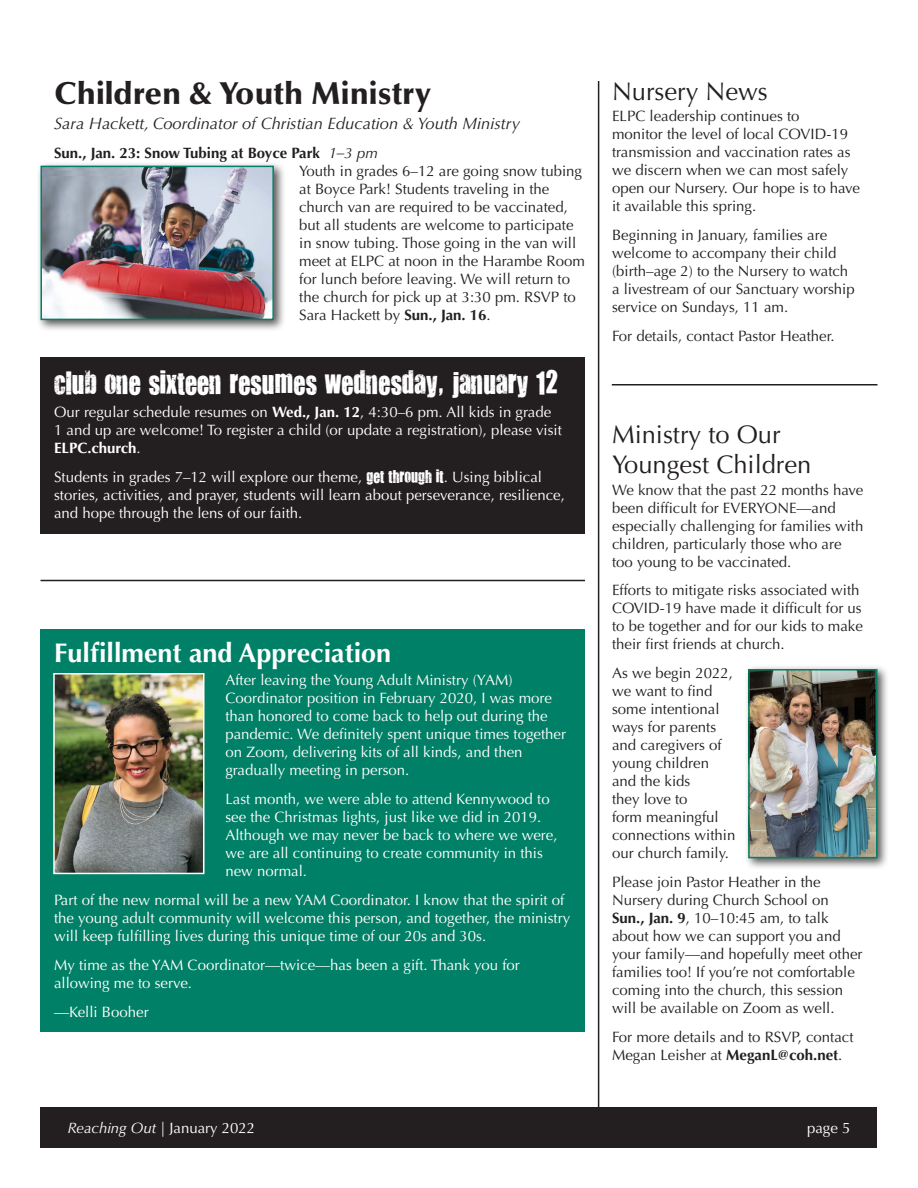
<style>
.page{position:relative;width:918px;height:1188px;background:#fff}
.page>*{position:absolute;margin:0;border:0;box-sizing:border-box;transform-origin:0 0}
.t1{font:900 31.5px "Optima LT Std";color:#231f20}
.t2{font:27px "You Are Loved";color:#fff}
.t3{font:700 27px "Optima LT Std";color:#fff}
.t4{font:25.5px/30.6px "Optima LT Std";color:#231f20}
.t5{font:italic 16.5px "Optima LT Std";color:#231f20}
.t6{font:15px/18px "Optima LT Std";color:#231f20}
.t7{font:15px/18px "Optima LT Std";color:#fff}
.t8{font:700 15px "Optima LT Std";color:#231f20}
.s1{font-weight:400;font-style:italic}
.s2{font-weight:700}
.s3{font-family:"You Are Loved"}
.s4{font-style:italic}
</style>
<div class="page">
<hr style="left:598px;top:81px;width:1px;height:1053px;background:#231f20">
<div style="left:40px;top:1107px;width:838px;height:41px;background:#231f20"></div>
<hr style="left:612px;top:384px;width:266px;height:2px;background:#231f20">
<hr style="left:40px;top:580px;width:545px;height:1px;background:#231f20">
<div style="left:40px;top:357px;width:545px;height:177px;background:#231f20"></div>
<div style="left:40px;top:629px;width:545px;height:403px;background:#008066"></div>
<img style="left:56px;top:676px;width:146px;height:195px">
<div style="left:53px;top:673px;width:152px;height:201px;border:2px solid #fff"></div>
<div style="left:744px;top:665px;width:146px;height:205px;background:#231f20;opacity:.75"></div>
<img style="left:751px;top:672px;width:124px;height:183px">
<div style="left:748px;top:669px;width:130px;height:189px;border:2px solid #008066"></div>
<div style="left:36px;top:161px;width:250px;height:171px;background:#231f20;opacity:.75"></div>
<img style="left:43px;top:169px;width:228px;height:148px">
<div style="left:40px;top:166px;width:234px;height:154px;border:2px solid #008066"></div>
<p class="t1" style="left:54px;top:75px;width:378px">Children &amp; Youth Ministry</p>
<p class="t5" style="left:54px;top:114px;width:467px">Sara Hackett, Coordinator of Christian Education &amp; Youth Ministry</p>
<p class="t8" style="left:54px;top:144px;width:325px">Sun., Jan. 23: Snow Tubing at Boyce Park <span class="s1">1–3 pm</span></p>
<p class="t6" style="left:299px;top:162px;width:287px">Youth in grades 6–12 are going snow tubing at Boyce Park! Students traveling in the church van are required to be vaccinated, but all students are welcome to participate in snow tubing. Those going in the van will meet at ELPC at noon in the Harambe Room for lunch before leaving. We will return to the church for pick up at 3:30 pm. RSVP to Sara Hackett by <span class="s2">Sun., Jan. 16</span>.</p>
<p class="t2" style="left:54px;top:364px;width:505px">club one sixteen resumes wednesday, january 12</p>
<p class="t7" style="left:54px;top:403px;width:509px">Our regular schedule resumes on <span class="s2">Wed., Jan. 12</span>, 4:30–6 pm. All kids in grade<br>1 and up are welcome! To register a child (or update a registration), please visit<br><span class="s2">ELPC.church</span>.</p>
<p class="t7" style="left:54px;top:468px;width:512px">Students in grades 7–12 will explore our theme, <span class="s3">get through it</span>. Using biblical stories, activities, and prayer, students will learn about perseverance, resilience, and hope through the lens of our faith.</p>
<p class="t3" style="left:54px;top:637px;width:339px">Fulfillment and Appreciation</p>
<p class="t7" style="left:225px;top:672px;width:342px">After leaving the Young Adult Ministry (YAM)<br>Coordinator position in February 2020, I was more than honored to come back to help out during the pandemic. We definitely spent unique times together on Zoom, delivering kits of all kinds, and then gradually meeting in person.</p>
<p class="t7" style="left:225px;top:790px;width:334px">Last month, we were able to attend Kennywood to see the Christmas lights, just like we did in 2019.<br>Although we may never be back to where we were, we are all continuing to create community in this new normal.</p>
<p class="t7" style="left:54px;top:891px;width:518px">Part of the new normal will be a new YAM Coordinator. I know that the spirit of the young adult community will welcome this person, and together, the ministry will keep fulfilling lives during this unique time of our 20s and 30s.</p>
<p class="t7" style="left:54px;top:956px;width:467px">My time as the YAM Coordinator—twice—has been a gift. Thank you for allowing me to serve.</p>
<p class="t7" style="left:54px;top:1003px;width:96px">—Kelli Booher</p>
<p class="t4" style="left:612px;top:76px;width:157px">Nursery News</p>
<p class="t6" style="left:612px;top:107px;width:250px">ELPC leadership continues to<br>monitor the level of local COVID-19 transmission and vaccination rates as we discern when we can most safely open our Nursery. Our hope is to have it available this spring.</p>
<p class="t6" style="left:612px;top:226px;width:244px">Beginning in January, families are welcome to accompany their child (birth–age 2) to the Nursery to watch a livestream of our Sanctuary worship service on Sundays, 11 am.</p>
<p class="t6" style="left:612px;top:327px;width:224px">For details, contact Pastor Heather.</p>
<p class="t4" style="left:612px;top:419px;width:201px">Ministry to Our<br>Youngest Children</p>
<p class="t6" style="left:612px;top:481px;width:253px">We know that the past 22 months have been difficult for EVERYONE—and especially challenging for families with children, particularly those who are too young to be vaccinated.</p>
<p class="t6" style="left:612px;top:582px;width:252px">Efforts to mitigate risks associated with COVID-19 have made it difficult for us to be together and for our kids to make their first friends at church.</p>
<p class="t6" style="left:612px;top:664px;width:125px">As we begin 2022, we want to find some intentional ways for parents and caregivers of young children and the kids<br>they love to<br>form meaningful connections within our church family.</p>
<p class="t6" style="left:612px;top:873px;width:252px">Please join Pastor Heather in the Nursery during Church School on <span class="s2">Sun., Jan. 9</span>, 10–10:45 am, to talk about how we can support you and your family—and hopefully meet other families too! If you’re not comfortable coming into the church, this session will be available on Zoom as well.</p>
<p class="t6" style="left:612px;top:1028px;width:243px">For more details and to RSVP, contact<br>Megan Leisher at <span class="s2">MeganL@coh.net</span>.</p>
<p class="t7" style="left:68px;top:1119px;width:189px"><span class="s4">Reaching Out</span> | January 2022</p>
<p class="t7" style="left:807px;top:1119px;width:45px">page 5</p>
</div>
